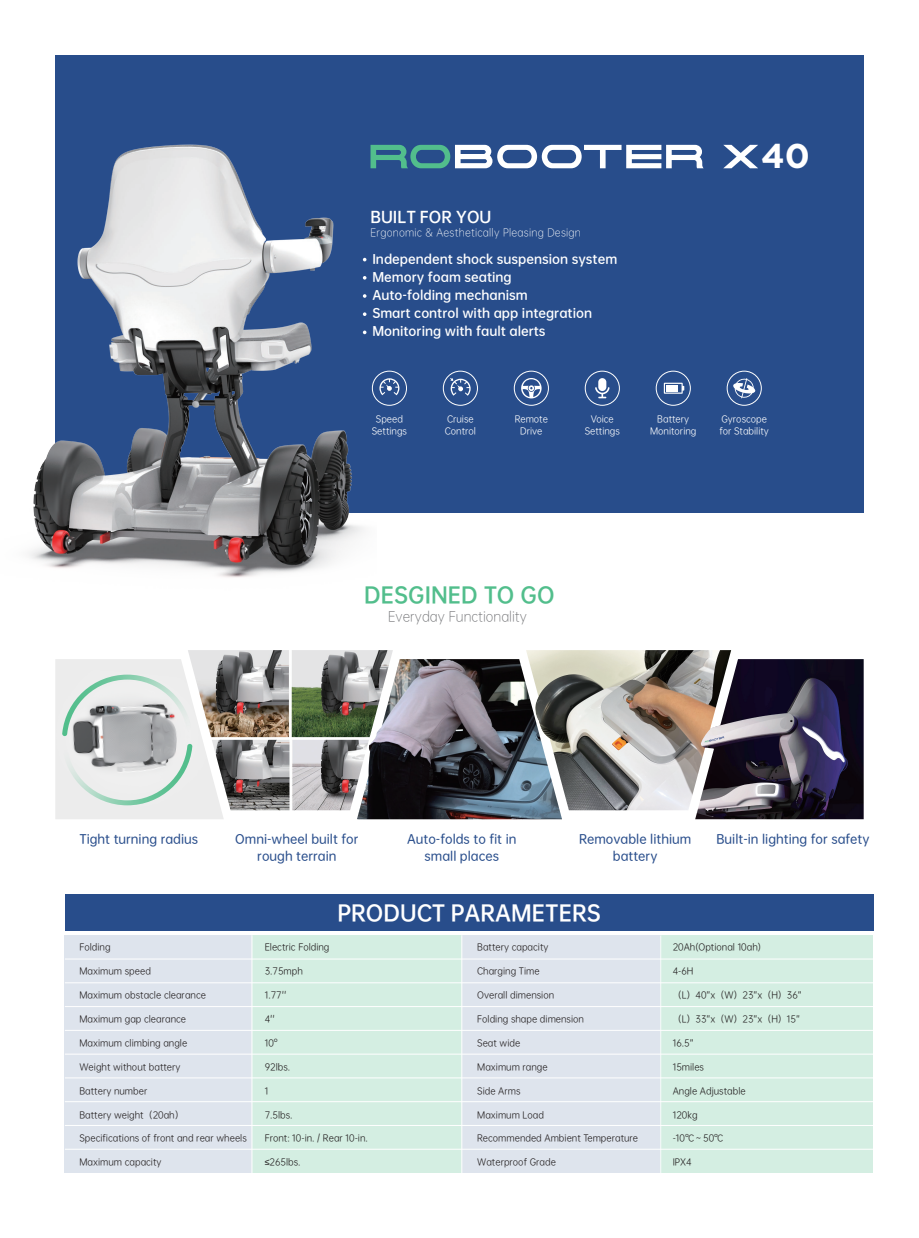
<style>
.page{position:relative;width:919px;height:1238px;background:#fff}
.page>*{position:absolute;margin:0;border:0;box-sizing:border-box;transform-origin:0 0}
.t1{font:700 34.35px "Gotham";color:#fff}
.t2{font:21px "OPPO Sans B";color:#fff}
.t3{font:21px "OPPO Sans B";color:#52be8c}
.t4{font:15px "OPPO Sans B";color:#fff}
.t5{font:13.5px "OPPO Sans L";color:#6c6d70}
.t6{font:12px/18px "OPPO Sans B";color:#fff}
.t7{font:12px/16.5px "OPPO Sans M";color:#284d8b;text-align:center}
.t8{font:10.5px "OPPO Sans L";letter-spacing:.02em;color:#fff}
.t9{font:9px "OPPO Sans R";color:#231f20}
.t10{font:9px/12px "OPPO Sans R";color:#fff;text-align:center}
.s1{font-family:"Alibaba Pu Hui Ti R"}
</style>
<div class="page">
<div style="left:55px;top:55px;width:808px;height:457px;background:#284d8b"></div>
<img style="left:357px;top:659px;width:205px;height:160px">
<img style="left:526px;top:650px;width:205px;height:160px">
<img style="left:695px;top:659px;width:168px;height:160px">
<svg style="left:376px;top:145px;width:327px;height:23px"></svg>
<svg style="left:723px;top:145px;width:35px;height:23px"></svg>
<svg style="left:55px;top:659px;width:169px;height:160px;background:#d2d8d6"></svg>
<img style="left:188px;top:650px;width:205px;height:87px">
<img style="left:212px;top:739px;width:157px;height:71px">
<img style="left:29px;top:144px;width:347px;height:434px">
<svg style="left:363px;top:312px;width:3px;height:4px"></svg>
<svg style="left:363px;top:330px;width:3px;height:4px"></svg>
<svg style="left:363px;top:294px;width:3px;height:4px"></svg>
<svg style="left:450px;top:378px;width:20px;height:18px"></svg>
<svg style="left:379px;top:378px;width:20px;height:17px"></svg>
<svg style="left:521px;top:378px;width:20px;height:20px"></svg>
<div style="left:598px;top:378px;width:8px;height:13px;background:#fff;border-radius:4px"></div>
<svg style="left:595px;top:387px;width:14px;height:11px"></svg>
<svg style="left:663px;top:383px;width:21px;height:11px"></svg>
<svg style="left:733px;top:378px;width:22px;height:20px"></svg>
<div style="left:372px;top:371px;width:34px;height:34px;border:1px solid #fff;border-radius:50%"></div>
<div style="left:443px;top:371px;width:34px;height:34px;border:1px solid #fff;border-radius:50%"></div>
<div style="left:514px;top:371px;width:34px;height:34px;border:1px solid #fff;border-radius:50%"></div>
<div style="left:585px;top:371px;width:34px;height:34px;border:1px solid #fff;border-radius:50%"></div>
<div style="left:656px;top:371px;width:34px;height:34px;border:1px solid #fff;border-radius:50%"></div>
<div style="left:727px;top:371px;width:34px;height:34px;border:1px solid #fff;border-radius:50%"></div>
<div style="left:252px;top:935px;width:210px;height:237px;background:#d4eee2"></div>
<div style="left:660px;top:935px;width:213px;height:237px;background:#d4eee2"></div>
<div style="left:65px;top:935px;width:187px;height:237px;background:#dee4ed"></div>
<div style="left:462px;top:935px;width:198px;height:237px;background:#dee4ed"></div>
<hr style="left:65px;top:958px;width:808px;height:1px;background:#fff">
<hr style="left:65px;top:982px;width:808px;height:1px;background:#fff">
<hr style="left:65px;top:1029px;width:808px;height:1px;background:#fff">
<hr style="left:65px;top:1006px;width:808px;height:1px;background:#fff">
<hr style="left:65px;top:1053px;width:808px;height:1px;background:#fff">
<hr style="left:65px;top:1077px;width:808px;height:1px;background:#fff">
<hr style="left:65px;top:1101px;width:808px;height:1px;background:#fff">
<hr style="left:65px;top:1124px;width:808px;height:1px;background:#fff">
<hr style="left:65px;top:1148px;width:808px;height:1px;background:#fff">
<hr style="left:251px;top:935px;width:1px;height:237px;background:#fff">
<hr style="left:461px;top:935px;width:1px;height:237px;background:#fff">
<hr style="left:660px;top:935px;width:1px;height:237px;background:#fff">
<div style="left:65px;top:894px;width:808px;height:36px;background:#284d8b"></div>
<h3 class="t4" style="left:370px;top:204px;width:122px">BUILT FOR YOU</h3>
<p class="t8" style="left:370px;top:224px;width:212px">Ergonomic &amp; Aesthetically Pleasing Design</p>
<h3 class="t6" style="left:372px;top:249px;width:246px">Independent shock suspension system<br>Memory foam seating<br>Auto-folding mechanism<br>Smart control with app integration<br>Monitoring with fault alerts</h3>
<h1 class="t1" style="left:761px;top:136px;width:50px">40</h1>
<p class="t10" style="left:372px;top:413px;width:37px">Speed<br>Settings</p>
<p class="t10" style="left:445px;top:413px;width:33px;text-align:left">Cruise<br>Control</p>
<p class="t10" style="left:514px;top:413px;width:35px">Remote<br>Drive</p>
<p class="t10" style="left:584px;top:413px;width:37px">Voice<br>Settings</p>
<p class="t10" style="left:650px;top:413px;width:48px">Battery<br>Monitoring</p>
<p class="t10" style="left:719px;top:413px;width:51px;text-align:left">Gyroscope for Stability</p>
<h2 class="t3" style="left:364px;top:576px;width:192px">DESGINED TO GO</h2>
<h3 class="t5" style="left:388px;top:606px;width:140px">Everyday Functionality</h3>
<h3 class="t7" style="left:407px;top:830px;width:111px">Auto-folds to fit in small places</h3>
<h3 class="t7" style="left:79px;top:830px;width:120px">Tight turning radius</h3>
<h3 class="t7" style="left:579px;top:830px;width:114px">Removable lithium</h3>
<h3 class="t7" style="left:716px;top:830px;width:154px">Built-in lighting for safety</h3>
<h3 class="t7" style="left:613px;top:846px;width:46px">battery</h3>
<h3 class="t7" style="left:235px;top:830px;width:125px">Omni-wheel built for rough terrain</h3>
<p class="t9" style="left:79px;top:940px;width:33px">Folding</p>
<p class="t9" style="left:79px;top:964px;width:73px">Maximum speed</p>
<p class="t9" style="left:79px;top:988px;width:128px">Maximum obstacle clearance</p>
<p class="t9" style="left:79px;top:1011px;width:108px">Maximum gap clearance</p>
<p class="t9" style="left:79px;top:1035px;width:109px">Maximum climbing angle</p>
<p class="t9" style="left:79px;top:1059px;width:103px">Weight without battery</p>
<p class="t9" style="left:79px;top:1083px;width:69px">Battery number</p>
<p class="t9" style="left:79px;top:1107px;width:106px">Battery weight（20ah）</p>
<p class="t9" style="left:79px;top:1131px;width:169px">Specifications of front and rear wheels</p>
<p class="t9" style="left:79px;top:1154px;width:84px">Maximum capacity</p>
<h2 class="t2" style="left:337px;top:895px;width:265px">PRODUCT PARAMETERS</h2>
<p class="t9" style="left:265px;top:940px;width:66px">Electric Folding</p>
<p class="t9" style="left:265px;top:964px;width:40px">3.75mph</p>
<p class="t9" style="left:265px;top:988px;width:23px">1.77''</p>
<p class="t9" style="left:265px;top:1011px;width:12px">4''</p>
<p class="t9" style="left:265px;top:1035px;width:15px">10°</p>
<p class="t9" style="left:265px;top:1059px;width:27px">92lbs.</p>
<p class="t9" style="left:265px;top:1083px;width:5px">1</p>
<p class="t9" style="left:265px;top:1107px;width:29px">7.5lbs.</p>
<p class="t9" style="left:265px;top:1131px;width:105px">Front: 10-in. / Rear 10-in.</p>
<p class="t9" style="left:265px;top:1154px;width:37px"><span class="s1">≤</span>265lbs.</p>
<p class="t9" style="left:477px;top:940px;width:73px">Battery capacity</p>
<p class="t9" style="left:477px;top:964px;width:64px">Charging Time</p>
<p class="t9" style="left:477px;top:988px;width:79px">Overall dimension</p>
<p class="t9" style="left:477px;top:1011px;width:108px">Folding shape dimension</p>
<p class="t9" style="left:477px;top:1035px;width:45px">Seat wide</p>
<p class="t9" style="left:477px;top:1059px;width:72px">Maximum range</p>
<p class="t9" style="left:477px;top:1083px;width:45px">Side Arms</p>
<p class="t9" style="left:477px;top:1107px;width:68px">Maximum Load</p>
<p class="t9" style="left:477px;top:1131px;width:162px">Recommended Ambient Temperature</p>
<p class="t9" style="left:477px;top:1154px;width:80px">Waterproof Grade</p>
<p class="t9" style="left:672px;top:940px;width:90px">20Ah(Optional 10ah)</p>
<p class="t9" style="left:672px;top:964px;width:22px">4-6H</p>
<p class="t9" style="left:672px;top:988px;width:130px">（L）40”x（W）23”x（H）36”</p>
<p class="t9" style="left:672px;top:1011px;width:129px">（L）33”x（W）23”x（H）15”</p>
<p class="t9" style="left:672px;top:1035px;width:22px">16.5”</p>
<p class="t9" style="left:672px;top:1059px;width:33px">15miles</p>
<p class="t9" style="left:672px;top:1083px;width:75px">Angle Adjustable</p>
<p class="t9" style="left:672px;top:1107px;width:26px">120kg</p>
<p class="t9" style="left:672px;top:1131px;width:52px">-10℃～50℃</p>
<p class="t9" style="left:672px;top:1154px;width:21px">IPX4</p>
</div>
